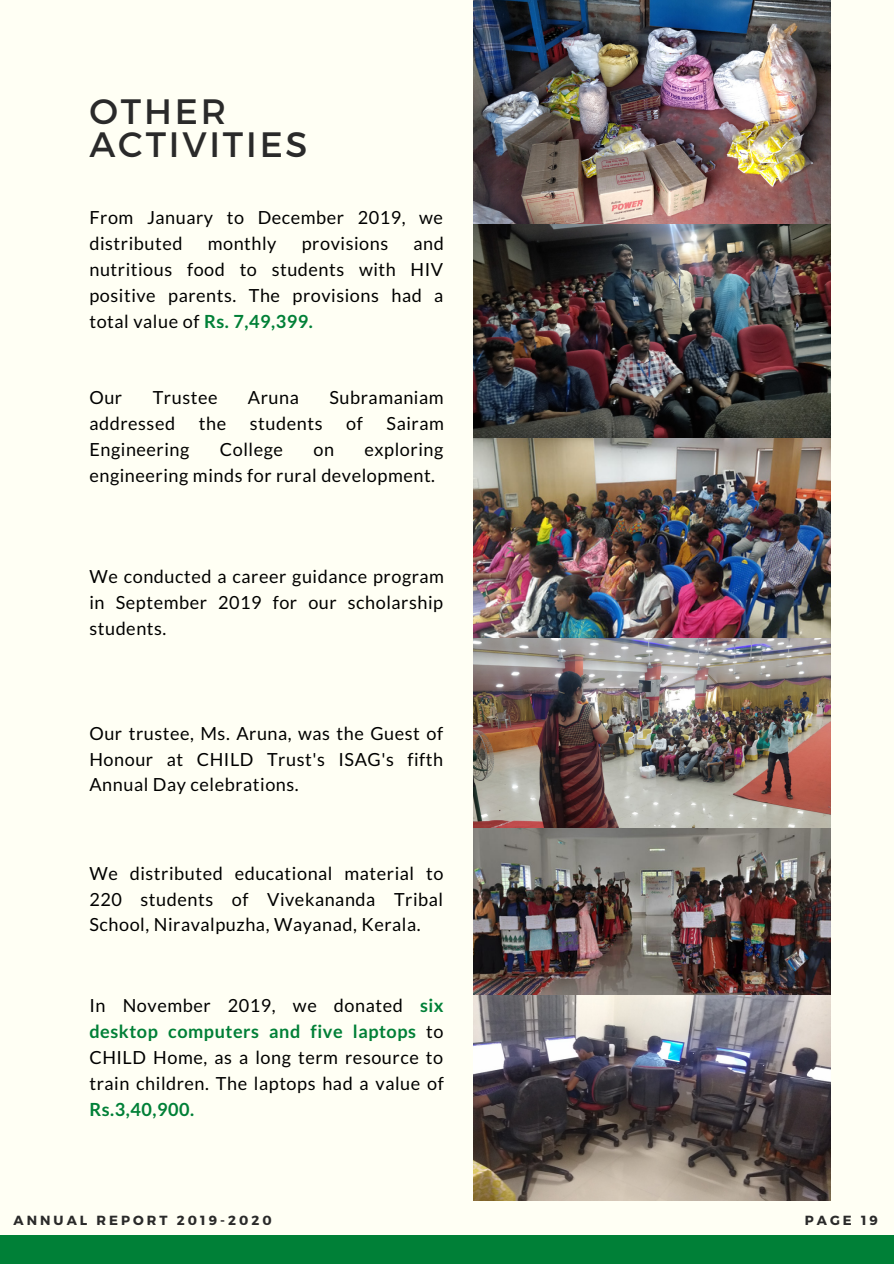
<style>
.page{position:relative;width:894px;height:1264px;background:#fff}
.page>*{position:absolute;margin:0;border:0;box-sizing:border-box;transform-origin:0 0}
.t1{font:35.25px/33.8px "Montserrat";letter-spacing:.08em;color:#2a2a2a}
.t2{font:18px/26px "Lato";letter-spacing:.03em;color:#000;text-align:justify}
.t3{font:700 18px "Lato";letter-spacing:.03em;color:#008037}
.t4{font:700 13.2px "Montserrat";letter-spacing:.23em;color:#2a2a2a}
.s1{font-weight:700;color:#008037}
</style>
<div class="page">
<div style="left:0;top:0;width:893px;height:1263px;background:#fffff4"></div>
<img style="left:473px;top:0;width:357px;height:1201px">
<div style="left:0;top:1235px;width:893px;height:28px;background:#008037"></div>
<h1 class="t1" style="left:89px;top:92px;width:219px">OTHER<br>ACTIVITIES</h1>
<p class="t2" style="left:89px;top:204px;width:355px">From January to December 2019, we distributed</p>
<p class="t2" style="left:89px;top:230px;width:356px;text-indent:324px">and nutritious food to students with HIV positive parents. The provisions had a total value of <span class="s1">Rs. 7,49,399.</span></p>
<p class="t2" style="left:208px;top:230px;width:70px">monthly</p>
<p class="t2" style="left:302px;top:230px;width:88px">provisions</p>
<p class="t2" style="left:89px;top:384px;width:34px">Our</p>
<p class="t2" style="left:153px;top:384px;width:66px">Trustee</p>
<p class="t2" style="left:248px;top:384px;width:52px">Aruna</p>
<p class="t2" style="left:329px;top:384px;width:116px">Subramaniam</p>
<p class="t2" style="left:89px;top:410px;width:87px">addressed</p>
<p class="t2" style="left:199px;top:410px;width:29px">the</p>
<p class="t2" style="left:250px;top:410px;width:74px">students</p>
<p class="t2" style="left:346px;top:410px;width:18px">of</p>
<p class="t2" style="left:386px;top:410px;width:59px">Sairam</p>
<p class="t2" style="left:89px;top:436px;width:101px">Engineering</p>
<p class="t2" style="left:220px;top:436px;width:65px">College</p>
<p class="t2" style="left:313px;top:436px;width:22px">on</p>
<p class="t2" style="left:89px;top:436px;width:355px;text-indent:275px">exploring engineering minds for rural development.</p>
<p class="t2" style="left:89px;top:563px;width:356px">We conducted a career guidance program in September 2019 for our scholarship students.</p>
<p class="t2" style="left:89px;top:719px;width:355px">Our trustee, Ms. Aruna, was the Guest of Honour at CHILD Trust's ISAG's fifth Annual Day celebrations.</p>
<p class="t2" style="left:89px;top:859px;width:355px">We distributed educational material to 220 students of Vivekananda Tribal School, Niravalpuzha, Wayanad, Kerala.</p>
<p class="t2" style="left:89px;top:992px;width:356px">In November 2019, we donated <span class="s1">six desktop computers and five laptops</span> to CHILD Home, as a long term resource to train children. The laptops had a value of</p>
<p class="t3" style="left:89px;top:1097px;width:106px">Rs.3,40,900.</p>
<p class="t4" style="left:13px;top:1211px;width:260px">ANNUAL REPORT 2019-2020</p>
<p class="t4" style="left:804px;top:1211px;width:75px">PAGE 19</p>
</div>
